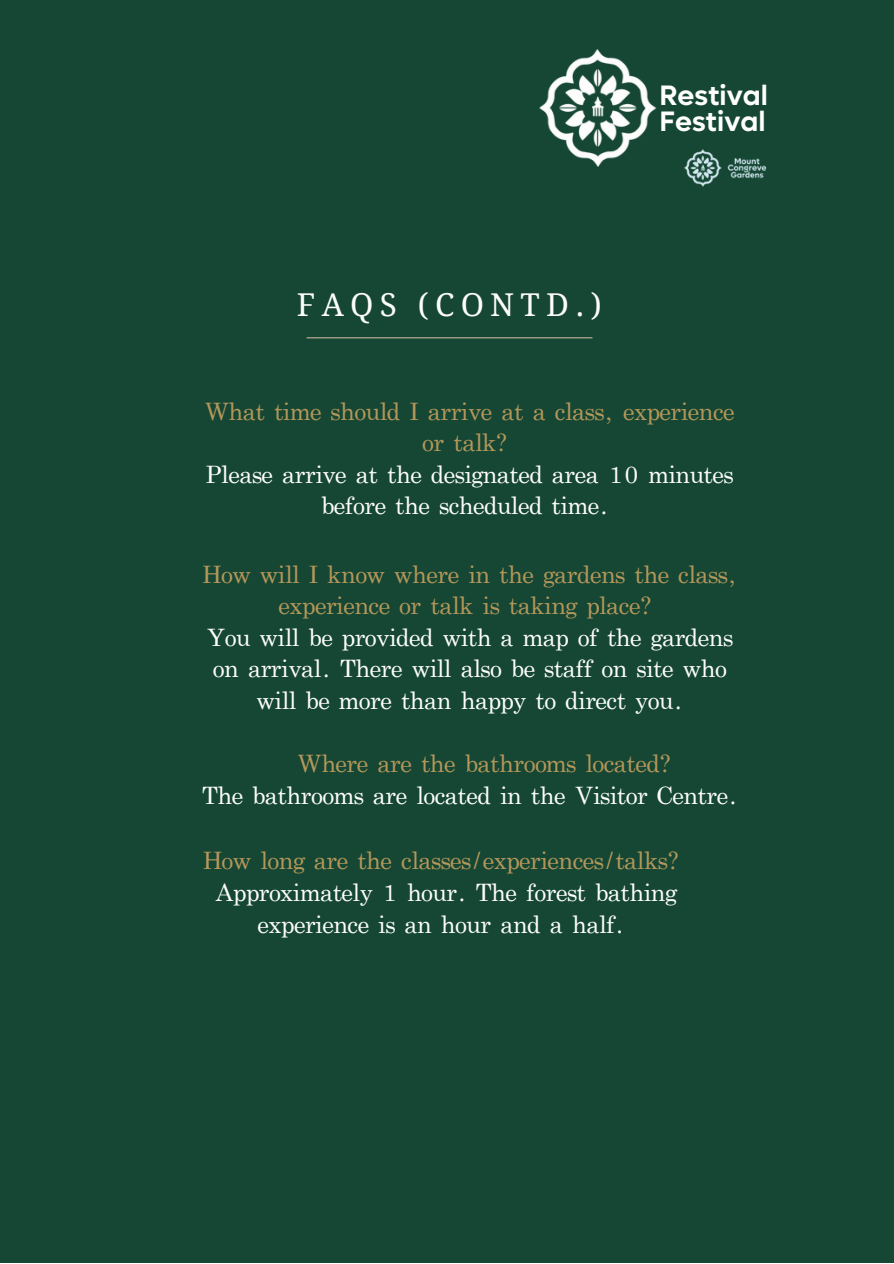
<style>
.page{position:relative;width:894px;height:1264px;background:#fff}
.page>*{position:absolute;margin:0;border:0;box-sizing:border-box;transform-origin:0 0}
.t1{font:31.5px "Droid Serif";letter-spacing:.2em;color:#fdfdfd}
.t2{font:600 28.2px/25.8px "Lufga";color:#fff}
.t3{font:24px/31.5px "Apple Myungjo";color:#fdfdfd;text-align:center}
.s1{color:#b4975a}
</style>
<div class="page">
<div style="left:0;top:0;width:893px;height:1262px;background:#154734"></div>
<hr style="left:306px;top:337px;width:286px;height:1px;background:#c2b59b">
<img style="left:684px;top:149px;width:83px;height:38px">
<img style="left:539px;top:50px;width:118px;height:117px">
<p class="t2" style="left:659px;top:83px;width:110px">Restival<br>Festival</p>
<p class="t1" style="left:297px;top:287px;width:306px">FAQS (CONTD.)</p>
<h1 class="t3" style="left:205px;top:398px;width:531px"><span class="s1">What time should I arrive at a class, experience or talk?<br></span>Please arrive at the designated area 10 minutes before the scheduled time.</h1>
<p class="t3" style="left:203px;top:561px;width:535px"><span class="s1">How will I know where in the gardens the class, experience or talk is taking place?<br></span>You will be provided with a map of the gardens on arrival. There will also be staff on site who will be more than happy to direct you.</p>
<p class="t3" style="left:202px;top:750px;width:536px;text-align:left;text-indent:95px"><span class="s1">Where are the bathrooms located?<br></span>The bathrooms are located in the Visitor Centre.</p>
<p class="t3" style="left:203px;top:847px;width:477px"><span class="s1">How long are the classes/experiences/talks?<br></span>Approximately 1 hour. The forest bathing experience is an hour and a half.</p>
</div>
